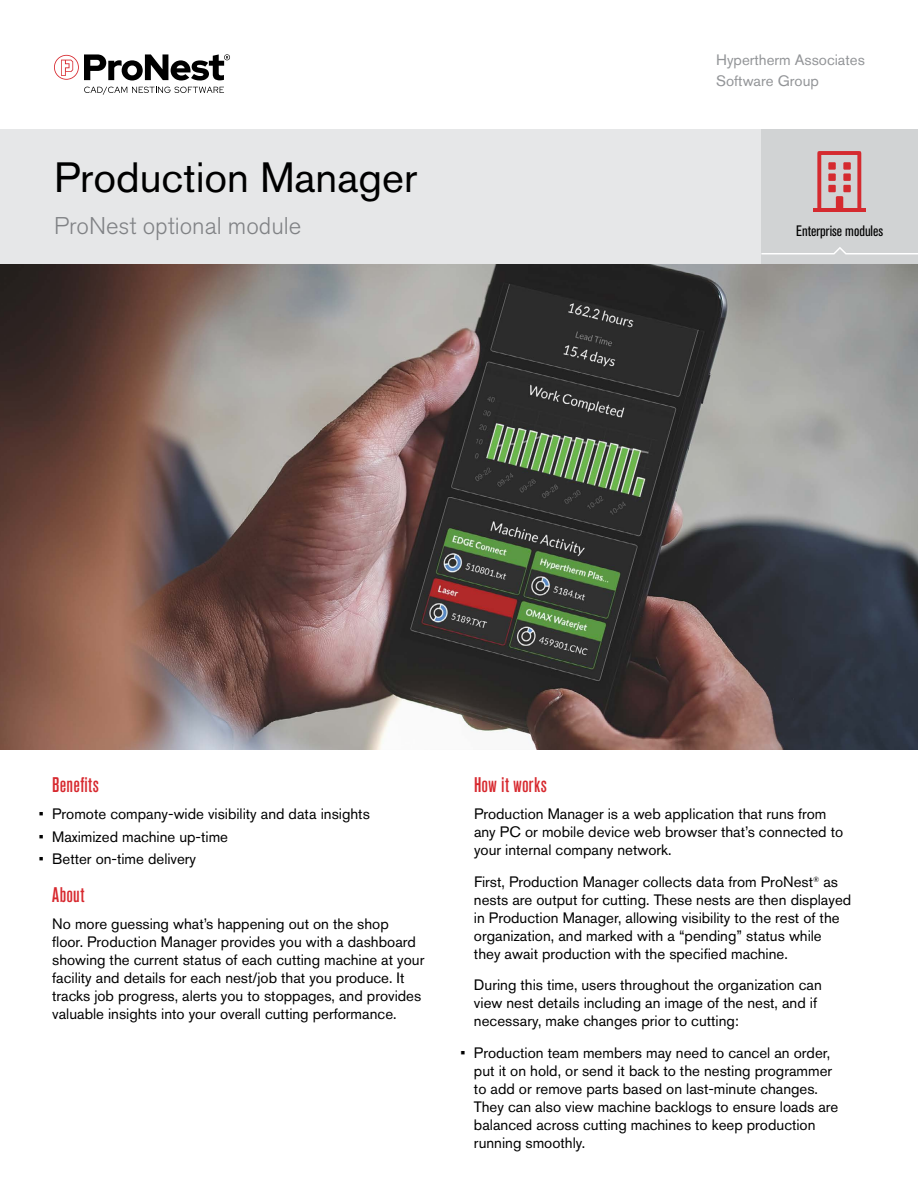
<style>
.page{position:relative;width:918px;height:1188px;background:#fff}
.page>*{position:absolute;margin:0;border:0;box-sizing:border-box;transform-origin:0 0}
.t1{font:42px "Akzidenz Grotesk Pro";color:#000}
.t2{font:300 24px "Akzidenz Grotesk Pro";color:#808285}
.t3{font:500 condensed 21px "Akzidenz Grotesk Pro";letter-spacing:.02em;color:#d7282e}
.t4{font:15px/18px "Akzidenz Grotesk Pro";color:#000}
.t5{font:15px/21px "Akzidenz Grotesk Pro";color:#939598}
.t6{font:condensed 15px "Akzidenz Grotesk Pro";color:#000}
</style>
<div class="page">
<img style="left:0;top:264px;width:918px;height:486px">
<div style="left:0;top:129px;width:918px;height:135px;background:#e6e7e8"></div>
<div style="left:761px;top:129px;width:157px;height:135px;background:#d1d3d4"></div>
<hr style="left:813px;top:208px;width:53px;height:3px;background:#d52a2f">
<svg style="left:815px;top:151px;width:48px;height:61px"></svg>
<svg style="left:761px;top:247px;width:157px;height:8px"></svg>
<svg style="left:84px;top:87px;width:140px;height:8px"></svg>
<svg style="left:54px;top:54px;width:176px;height:27px"></svg>
<h1 class="t1" style="left:54px;top:150px;width:365px">Production Manager</h1>
<h2 class="t2" style="left:54px;top:210px;width:249px">ProNest optional module</h2>
<p class="t5" style="left:716px;top:49px;width:150px">Hypertherm Associates<br>Software Group</p>
<p class="t6" style="left:796px;top:221px;width:88px">Enterprise modules</p>
<h3 class="t3" style="left:52px;top:771px;width:48px">Benefits</h3>
<p class="t4" style="left:39px;top:805px;width:333px">• Promote company-wide visibility and data insights</p>
<p class="t4" style="left:39px;top:827px;width:191px">• Maximized machine up-time</p>
<p class="t4" style="left:39px;top:850px;width:159px">• Better on-time delivery</p>
<h3 class="t3" style="left:52px;top:881px;width:34px">About</h3>
<p class="t4" style="left:52px;top:914px;width:374px">No more guessing what’s happening out on the shop<br>floor. Production Manager provides you with a dashboard showing the current status of each cutting machine at your facility and details for each nest/job that you produce. It tracks job progress, alerts you to stoppages, and provides valuable insights into your overall cutting performance.</p>
<h3 class="t3" style="left:474px;top:771px;width:74px">How it works</h3>
<p class="t4" style="left:474px;top:805px;width:371px">Production Manager is a web application that runs from any PC or mobile device web browser that’s connected to your internal company network.</p>
<p class="t4" style="left:474px;top:872px;width:379px">First, Production Manager collects data from ProNest<sup>®</sup> as nests are output for cutting. These nests are then displayed in Production Manager, allowing visibility to the rest of the organization, and marked with a “pending” status while they await production with the specified machine.</p>
<p class="t4" style="left:474px;top:976px;width:349px">During this time, users throughout the organization can view nest details including an image of the nest, and if necessary, make changes prior to cutting:</p>
<p class="t4" style="left:474px;top:1043px;width:366px;text-indent:-14px">• Production team members may need to cancel an order, put it on hold, or send it back to the nesting programmer to add or remove parts based on last-minute changes.<br>They can also view machine backlogs to ensure loads are balanced across cutting machines to keep production running smoothly.</p>
</div>
